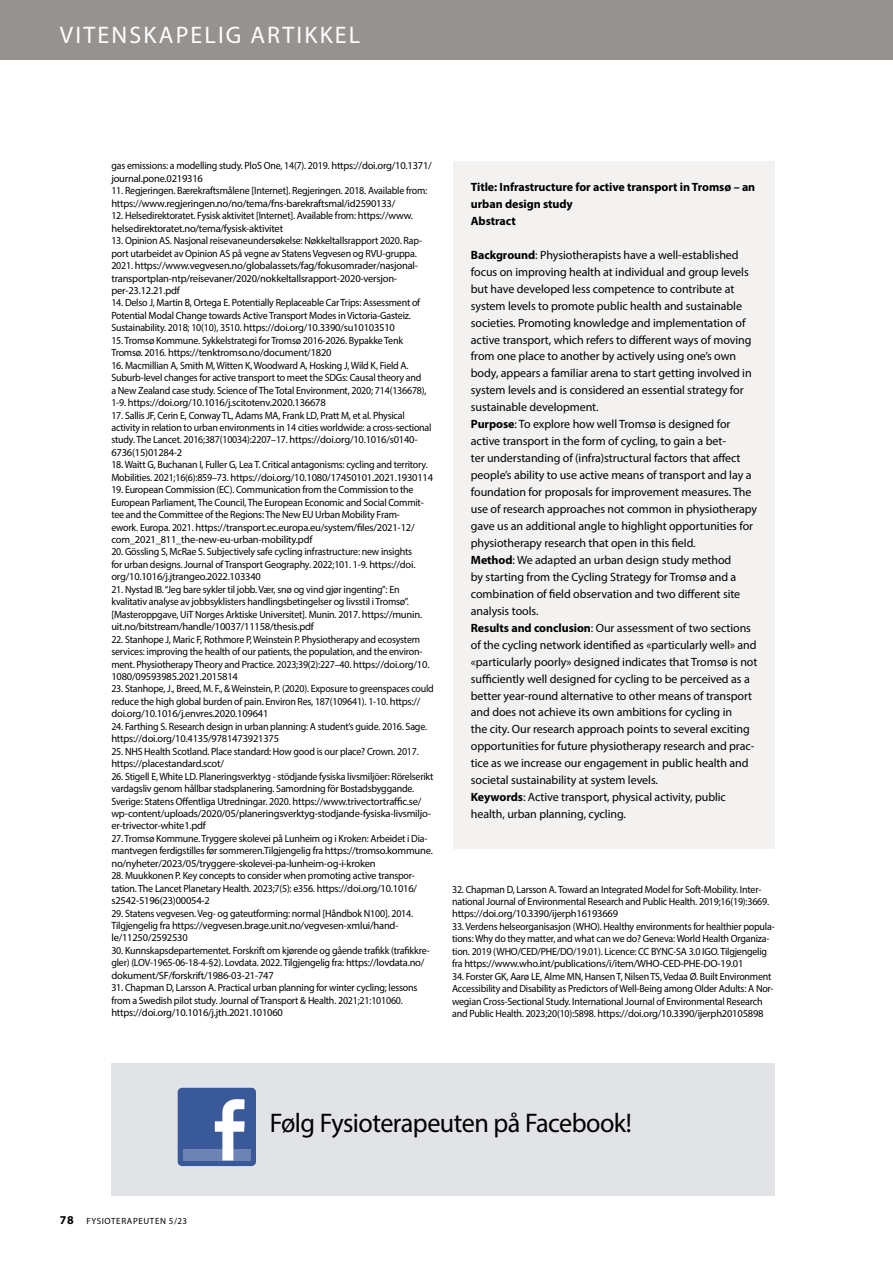
<style>
.page{position:relative;width:893px;height:1263px;background:#fff}
.page>*{position:absolute;margin:0;border:0;box-sizing:border-box;transform-origin:0 0}
.notistit{font:27px "Myriad Pro";letter-spacing:-.02em;color:#000}
.t1{font:24px "Myriad Pro";letter-spacing:.09em;color:#fff}
.notistxt{font:12px/17px "Myriad Pro";letter-spacing:-.005em;color:#000}
.notistxt-2{font:700 12px/17px "Myriad Pro";letter-spacing:-.005em;color:#000}
.tabell_lit{font:10.5px/12.5px "Myriad Pro";letter-spacing:-.02em;color:#000;scale:.95 1}
.t2{font:9px "Myriad Pro";letter-spacing:.07em;color:#000}
.s1{font-weight:700}
</style>
<div class="page">
<div style="left:0;top:0;width:893px;height:60px;background:#969290"></div>
<div style="left:111px;top:1063px;width:664px;height:133px;background:#e1e3e6"></div>
<div style="left:454px;top:162px;width:321px;height:687px;background:#f4f2f0"></div>
<div style="left:178px;top:1088px;width:78px;height:78px;background:#3a5998;border-radius:4px"></div>
<div style="left:183px;top:1149px;width:67px;height:11px;background:#6c83b3"></div>
<svg style="left:215px;top:1099px;width:30px;height:61px"></svg>
<h2 class="t1" style="left:60px;top:20px;width:302px">VITENSKAPELIG ARTIKKEL</h2>
<p class="tabell_lit" style="left:111px;top:160px;width:339px">gas emissions: a modelling study. PloS One, 14(7). 2019. https://doi.org/10.1371/ journal.pone.0219316</p>
<p class="tabell_lit" style="left:111px;top:184px;width:334px">11. Regjeringen. Bærekraftsmålene [Internet]. Regjeringen. 2018. Available from: https://www.regjeringen.no/no/tema/fns-barekraftsmal/id2590133/</p>
<p class="tabell_lit" style="left:111px;top:209px;width:319px">12. Helsedirektoratet. Fysisk aktivitet [Internet]. Available from: https://www. helsedirektoratet.no/tema/fysisk-aktivitet</p>
<p class="tabell_lit" style="left:111px;top:234px;width:329px">13. Opinion AS. Nasjonal reisevaneundersøkelse: Nøkkeltallsrapport 2020. Rap&shy;port utarbeidet av Opinion AS på vegne av Statens Vegvesen og RVU-gruppa.<br>2021. https://www.vegvesen.no/globalassets/fag/fokusomrader/nasjonal&shy;transportplan-ntp/reisevaner/2020/nokkeltallsrapport-2020-versjon&shy;per-23.12.21.pdf</p>
<p class="tabell_lit" style="left:111px;top:296px;width:327px">14. Delso J, Martin B, Ortega E. Potentially Replaceable Car Trips: Assessment of<br>Potential Modal Change towards Active Transport Modes in Victoria-Gasteiz.<br>Sustainability. 2018; 10(10), 3510. https://doi.org/10.3390/su10103510</p>
<p class="tabell_lit" style="left:111px;top:334px;width:308px">15. Tromsø Kommune. Sykkelstrategi for Tromsø 2016-2026. Bypakke Tenk<br>Tromsø. 2016. https://tenktromso.no/document/1820</p>
<p class="tabell_lit" style="left:111px;top:359px;width:333px">16. Macmillian A, Smith M, Witten K, Woodward A, Hosking J, Wild K, Field A.<br>Suburb-level changes for active transport to meet the SDGs: Causal theory and a New Zealand case study. Science of The Total Environment, 2020; 714(136678), 1-9. https://doi.org/10.1016/j.scitotenv.2020.136678</p>
<p class="tabell_lit" style="left:111px;top:409px;width:339px">17. Sallis JF, Cerin E, Conway TL, Adams MA, Frank LD, Pratt M, et al. Physical activity in relation to urban environments in 14 cities worldwide: a cross-sectional study. The Lancet. 2016;387(10034):2207–17. https://doi.org/10.1016/s0140- 6736(15)01284-2</p>
<p class="tabell_lit" style="left:111px;top:458px;width:340px">18. Waitt G, Buchanan I, Fuller G, Lea T. Critical antagonisms: cycling and territory.<br>Mobilities. 2021;16(6):859–73. https://doi.org/10.1080/17450101.2021.1930114</p>
<p class="tabell_lit" style="left:111px;top:483px;width:330px">19. European Commission (EC). Communication from the Commission to the European Parliament, The Council, The European Economic and Social Commit&shy;tee and the Committee of the Regions: The New EU Urban Mobility Fram&shy;ework. Europa. 2021. https://transport.ec.europa.eu/system/files/2021-12/ com_2021_811_the-new-eu-urban-mobility.pdf</p>
<p class="tabell_lit" style="left:111px;top:545px;width:322px">20. Gössling S, McRae S. Subjectively safe cycling infrastructure: new insights for urban designs. Journal of Transport Geography. 2022;101. 1-9. https://doi. org/10.1016/j.jtrangeo.2022.103340</p>
<p class="tabell_lit" style="left:111px;top:583px;width:329px">21. Nystad IB. “Jeg bare sykler til jobb. Vær, snø og vind gjør ingenting”: En kvalitativ analyse av jobbsyklisters handlingsbetingelser og livsstil i Tromsø”. [Masteroppgave, UiT Norges Arktiske Universitet]. Munin. 2017. https://munin. uit.no/bitstream/handle/10037/11158/thesis.pdf</p>
<p class="tabell_lit" style="left:111px;top:633px;width:336px">22. Stanhope J, Maric F, Rothmore P, Weinstein P. Physiotherapy and ecosystem services: improving the health of our patients, the population, and the environ&shy;ment. Physiotherapy Theory and Practice. 2023;39(2):227–40. https://doi.org/10.<br>1080/09593985.2021.2015814</p>
<p class="tabell_lit" style="left:111px;top:682px;width:341px">23. Stanhope, J., Breed, M. F., &amp; Weinstein, P. (2020). Exposure to greenspaces could reduce the high global burden of pain. Environ Res, 187(109641). 1-10. https:// doi.org/10.1016/j.envres.2020.109641</p>
<p class="tabell_lit" style="left:111px;top:720px;width:334px">24. Farthing S. Research design in urban planning: A student’s guide. 2016. Sage. https://doi.org/10.4135/9781473921375</p>
<p class="tabell_lit" style="left:111px;top:745px;width:325px">25. NHS Health Scotland. Place standard: How good is our place? Crown. 2017. https://placestandard.scot/</p>
<p class="tabell_lit" style="left:111px;top:770px;width:340px">26. Stigell E, White LD. Planeringsverktyg - stödjande fysiska livsmiljöer: Rörelserikt vardagsliv genom hållbar stadsplanering. Samordning för Bostadsbyggande.<br>Sverige: Statens Offentliga Utredningar. 2020. https://www.trivectortraffic.se/ wp-content/uploads/2020/05/planeringsverktyg-stodjande-fysiska-livsmiljo&shy;er-trivector-white1.pdf</p>
<p class="tabell_lit" style="left:111px;top:832px;width:340px">27. Tromsø Kommune. Tryggere skolevei på Lunheim og i Kroken: Arbeidet i Dia&shy;mantvegen ferdigstilles før sommeren.Tilgjengelig fra https://tromso.kommune. no/nyheter/2023/05/tryggere-skolevei-pa-lunheim-og-i-kroken</p>
<p class="tabell_lit" style="left:111px;top:869px;width:323px">28. Muukkonen P. Key concepts to consider when promoting active transpor&shy;tation. The Lancet Planetary Health. 2023;7(5): e356. https://doi.org/10.1016/ s2542-5196(23)00054-2</p>
<p class="tabell_lit" style="left:111px;top:907px;width:319px">29. Statens vegvesen. Veg- og gateutforming: normal [Håndbok N100]. 2014.<br>Tilgjengelig fra https://vegvesen.brage.unit.no/vegvesen-xmlui/hand&shy;le/11250/2592530</p>
<p class="tabell_lit" style="left:111px;top:944px;width:337px">30. Kunnskapsdepartementet. Forskrift om kjørende og gående trafikk (trafikkre&shy;gler) (LOV-1965-06-18-4-§2). Lovdata. 2022. Tilgjengelig fra: https://lovdata.no/ dokument/SF/forskrift/1986-03-21-747</p>
<p class="tabell_lit" style="left:111px;top:981px;width:324px">31. Chapman D, Larsson A. Practical urban planning for winter cycling; lessons from a Swedish pilot study. Journal of Transport &amp; Health. 2021;21:101060. https://doi.org/10.1016/j.jth.2021.101060</p>
<p class="notistxt-2" style="left:471px;top:178px;width:286px">Title: Infrastructure for active transport in Tromsø – an urban design study<br>Abstract</p>
<p class="notistxt" style="left:471px;top:246px;width:282px"><span class="s1">Background</span>: Physiotherapists have a well-established focus on improving health at individual and group levels but have developed less competence to contribute at system levels to promote public health and sustainable societies. Promoting knowledge and implementation of active transport, which refers to different ways of moving from one place to another by actively using one’s own body, appears a familiar arena to start getting involved in system levels and is considered an essential strategy for sustainable development.</p>
<p class="notistxt" style="left:471px;top:416px;width:288px"><span class="s1">Purpose</span>: To explore how well Tromsø is designed for active transport in the form of cycling, to gain a bet-<br>ter understanding of (infra)structural factors that affect people’s ability to use active means of transport and lay a foundation for proposals for improvement measures. The use of research approaches not common in physiotherapy gave us an additional angle to highlight opportunities for physiotherapy research that open in this field.</p>
<p class="notistxt" style="left:471px;top:551px;width:271px"><span class="s1">Method</span>: We adapted an urban design study method by starting from the Cycling Strategy for Tromsø and a combination of field observation and two different site analysis tools.</p>
<p class="notistxt" style="left:471px;top:619px;width:288px"><span class="s1">Results and conclusion</span>: Our assessment of two sections of the cycling network identified as «particularly well» and «particularly poorly» designed indicates that Tromsø is not sufficiently well designed for cycling to be perceived as a better year-round alternative to other means of transport and does not achieve its own ambitions for cycling in<br>the city. Our research approach points to several exciting opportunities for future physiotherapy research and prac&shy;tice as we increase our engagement in public health and societal sustainability at system levels.</p>
<p class="notistxt" style="left:471px;top:788px;width:257px"><span class="s1">Keywords</span>: Active transport, physical activity, public health, urban planning, cycling.</p>
<p class="tabell_lit" style="left:452px;top:883px;width:335px">32. Chapman D, Larsson A. Toward an Integrated Model for Soft-Mobility. Inter&shy;national Journal of Environmental Research and Public Health. 2019;16(19):3669. https://doi.org/10.3390/ijerph16193669</p>
<p class="tabell_lit" style="left:452px;top:920px;width:341px">33. Verdens helseorganisasjon (WHO). Healthy environments for healthier popula&shy;tions: Why do they matter, and what can we do? Geneva: World Health Organiza&shy;tion. 2019 (WHO/CED/PHE/DO/19.01). Licence: CC BYNC-SA 3.0 IGO. Tilgjengelig fra https://www.who.int/publications/i/item/WHO-CED-PHE-DO-19.01</p>
<p class="tabell_lit" style="left:452px;top:970px;width:340px">34. Forster GK, Aarø LE, Alme MN, Hansen T, Nilsen TS, Vedaa Ø. Built Environment Accessibility and Disability as Predictors of Well-Being among Older Adults: A Nor&shy;wegian Cross-Sectional Study. International Journal of Environmental Research and Public Health. 2023;20(10):5898. https://doi.org/10.3390/ijerph20105898</p>
<p class="notistxt-2" style="left:60px;top:1211px;width:15px">78</p>
<p class="t2" style="left:86px;top:1215px;width:102px">FYSIOTERAPEUTEN 5/23</p>
<p class="notistit" style="left:270px;top:1106px;width:363px">Følg Fysioterapeuten på Facebook!</p>
</div>
